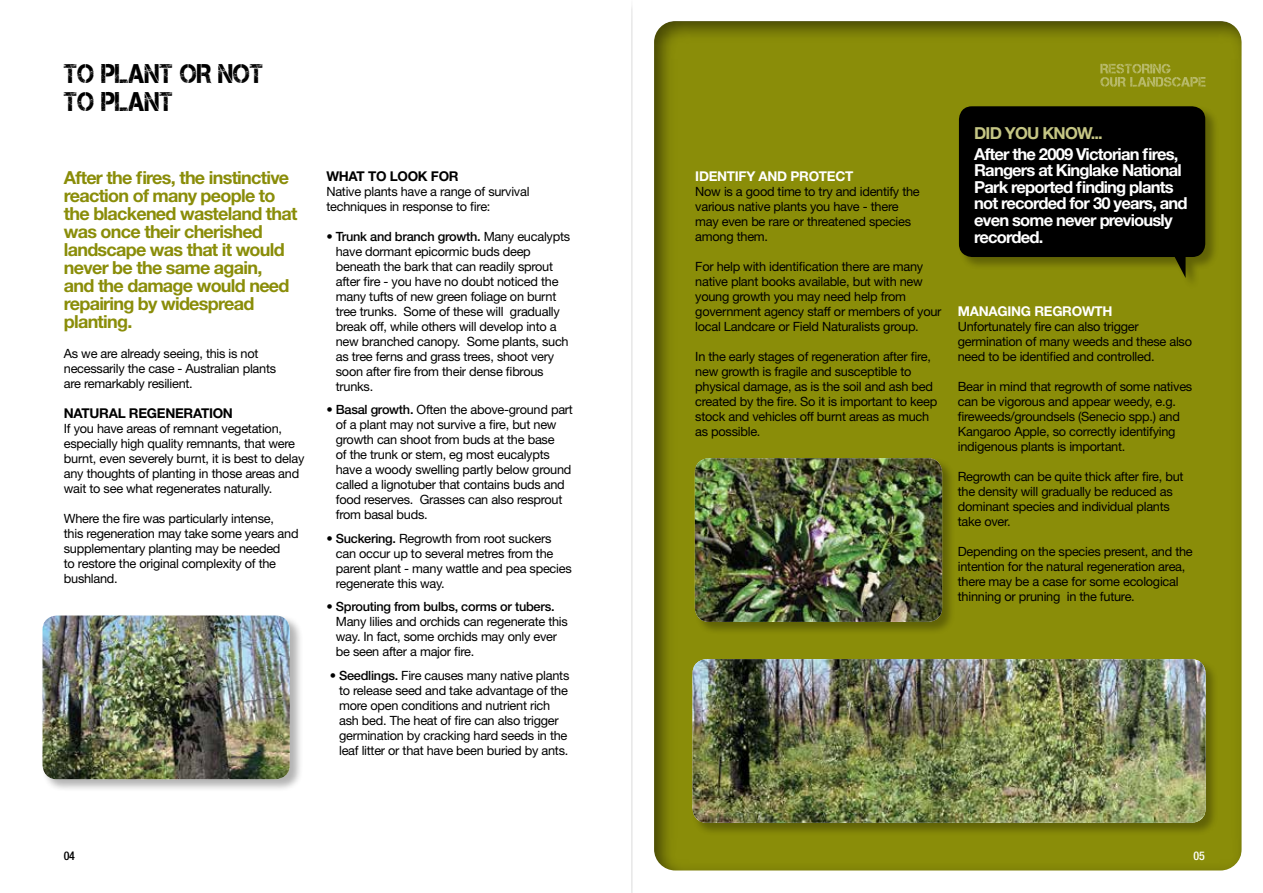
<style>
.page{position:relative;width:1263px;height:893px;background:#fff}
.page>*{position:absolute;margin:0;border:0;box-sizing:border-box;transform-origin:0 0}
.t1{font:27px/27.5px "Captureit";color:#000;scale:.9 1}
.t2{font:700 18px/18px "Helvetica Neue LT";letter-spacing:-.04em;color:#8a8d09}
.t3{font:700 16.5px/16.5px "Helvetica Neue LT";letter-spacing:-.05em;color:#fff}
.t4{font:700 16.5px "Helvetica Neue LT";letter-spacing:-.05em;color:#c5c684}
.t5{font:700 13.5px "Helvetica Neue LT";letter-spacing:-.02em;color:#fff}
.t6{font:700 13.5px "Helvetica Neue LT";letter-spacing:-.02em;color:#000}
.t7{font:12.75px/15px "Helvetica Neue LT";letter-spacing:-.02em;color:#000}
.t8{font:500 condensed 12px "Helvetica Neue LT";color:#000}
.t9{font:500 condensed 12px "Helvetica Neue LT";color:#fff}
.s1{font-weight:500}
</style>
<div class="page">
<svg style="left:632px;top:8px;width:610px;height:885px;background:#939621"></svg>
<div style="left:42px;top:614px;width:261px;height:179px;background:#000;opacity:.3"></div>
<img style="left:43px;top:615px;width:247px;height:164px">
<div style="left:691px;top:658px;width:528px;height:178px;background:#000;opacity:.3"></div>
<img style="left:692px;top:659px;width:513px;height:164px">
<div style="left:958px;top:105px;width:261px;height:185px;background:#000;opacity:.3"></div>
<svg style="left:959px;top:106px;width:246px;height:172px;background:#0f0f00"></svg>
<div style="left:694px;top:457px;width:262px;height:178px;background:#000;opacity:.3"></div>
<img style="left:695px;top:458px;width:247px;height:164px">
<svg style="left:1100px;top:64px;width:105px;height:23px;background:#999c2a"></svg>
<h1 class="t1" style="left:64px;top:60px;width:223px">TO PLANT OR NOT<br>TO PLANT</h1>
<h2 class="t2" style="left:64px;top:168px;width:235px">After the fires, the instinctive reaction of many people to the blackened wasteland that was once their cherished landscape was that it would never be the same again,<br>and the damage would need repairing by widespread planting.</h2>
<p class="t7" style="left:64px;top:346px;width:214px">As we are already seeing, this is not necessarily the case - Australian plants are remarkably resilient.</p>
<p class="t6" style="left:64px;top:405px;width:171px">NATURAL REGENERATION</p>
<p class="t7" style="left:64px;top:421px;width:242px">If you have areas of remnant vegetation, especially high quality remnants, that were burnt, even severely burnt, it is best to delay any thoughts of planting in those areas and wait to see what regenerates naturally.</p>
<p class="t7" style="left:64px;top:511px;width:236px">Where the fire was particularly intense,<br>this regeneration may take some years and supplementary planting may be needed<br>to restore the original complexity of the bushland.</p>
<p class="t6" style="left:326px;top:167px;width:134px">WHAT TO LOOK FOR</p>
<p class="t7" style="left:326px;top:183px;width:205px">Native plants have a range of survival techniques in response to fire:</p>
<p class="t7" style="left:336px;top:228px;width:236px;text-indent:-9px">• <span class="s1">Trunk and branch growth.</span> Many eucalypts have dormant epicormic buds deep beneath the bark that can readily sprout after fire - you have no doubt noticed the many tufts of new green foliage on burnt tree trunks. Some of these will gradually break off, while others will develop into a new branched canopy. Some plants, such as tree ferns and grass trees, shoot very soon after fire from their dense fibrous trunks.</p>
<p class="t7" style="left:336px;top:402px;width:239px;text-indent:-9px">• <span class="s1">Basal growth.</span> Often the above-ground part of a plant may not survive a fire, but new growth can shoot from buds at the base<br>of the trunk or stem, eg most eucalypts have a woody swelling partly below ground called a lignotuber that contains buds and food reserves. Grasses can also resprout from basal buds.</p>
<p class="t7" style="left:336px;top:530px;width:237px;text-indent:-9px">• <span class="s1">Suckering.</span> Regrowth from root suckers can occur up to several metres from the parent plant - many wattle and pea species regenerate this way.</p>
<p class="t7" style="left:336px;top:599px;width:234px;text-indent:-9px">• <span class="s1">Sprouting from bulbs, corms or tubers.<br></span>Many lilies and orchids can regenerate this way. In fact, some orchids may only ever be seen after a major fire.</p>
<p class="t7" style="left:339px;top:667px;width:232px;text-indent:-9px">• <span class="s1">Seedlings.</span> Fire causes many native plants to release seed and take advantage of the more open conditions and nutrient rich ash bed. The heat of fire can also trigger germination by cracking hard seeds in the leaf litter or that have been buried by ants.</p>
<p class="t5" style="left:695px;top:167px;width:160px">IDENTIFY AND PROTECT</p>
<p class="t7" style="left:695px;top:183px;width:226px">Now is a good time to try and identify the various native plants you have - there may even be rare or threatened species among them.</p>
<p class="t7" style="left:695px;top:258px;width:248px">For help with identification there are many native plant books available, but with new young growth you may need help from government agency staff or members of your local Landcare or Field Naturalists group.</p>
<p class="t7" style="left:695px;top:348px;width:243px">In the early stages of regeneration after fire, new growth is fragile and susceptible to physical damage, as is the soil and ash bed created by the fire. So it is important to keep stock and vehicles off burnt areas as much as possible.</p>
<p class="t4" style="left:974px;top:123px;width:130px">DID YOU KNOW...</p>
<p class="t3" style="left:974px;top:145px;width:215px">After the 2009 Victorian fires,<br>Rangers at Kinglake National<br>Park reported finding plants not recorded for 30 years, and even some never previously recorded.</p>
<p class="t5" style="left:958px;top:302px;width:156px">MANAGING REGROWTH</p>
<p class="t7" style="left:958px;top:318px;width:236px">Unfortunately fire can also trigger germination of many weeds and these also need to be identified and controlled.</p>
<p class="t7" style="left:958px;top:378px;width:236px">Bear in mind that regrowth of some natives can be vigorous and appear weedy, e.g. fireweeds/groundsels (Senecio spp.) and Kangaroo Apple, so correctly identifying indigenous plants is important.</p>
<p class="t7" style="left:958px;top:468px;width:227px">Regrowth can be quite thick after fire, but the density will gradually be reduced as dominant species and individual plants take over.</p>
<p class="t7" style="left:958px;top:543px;width:236px">Depending on the species present, and the intention for the natural regeneration area, there may be a case for some ecological thinning or pruning in the future.</p>
<p class="t8" style="left:64px;top:848px;width:13px">04</p>
<p class="t9" style="left:1193px;top:848px;width:13px">05</p>
</div>
